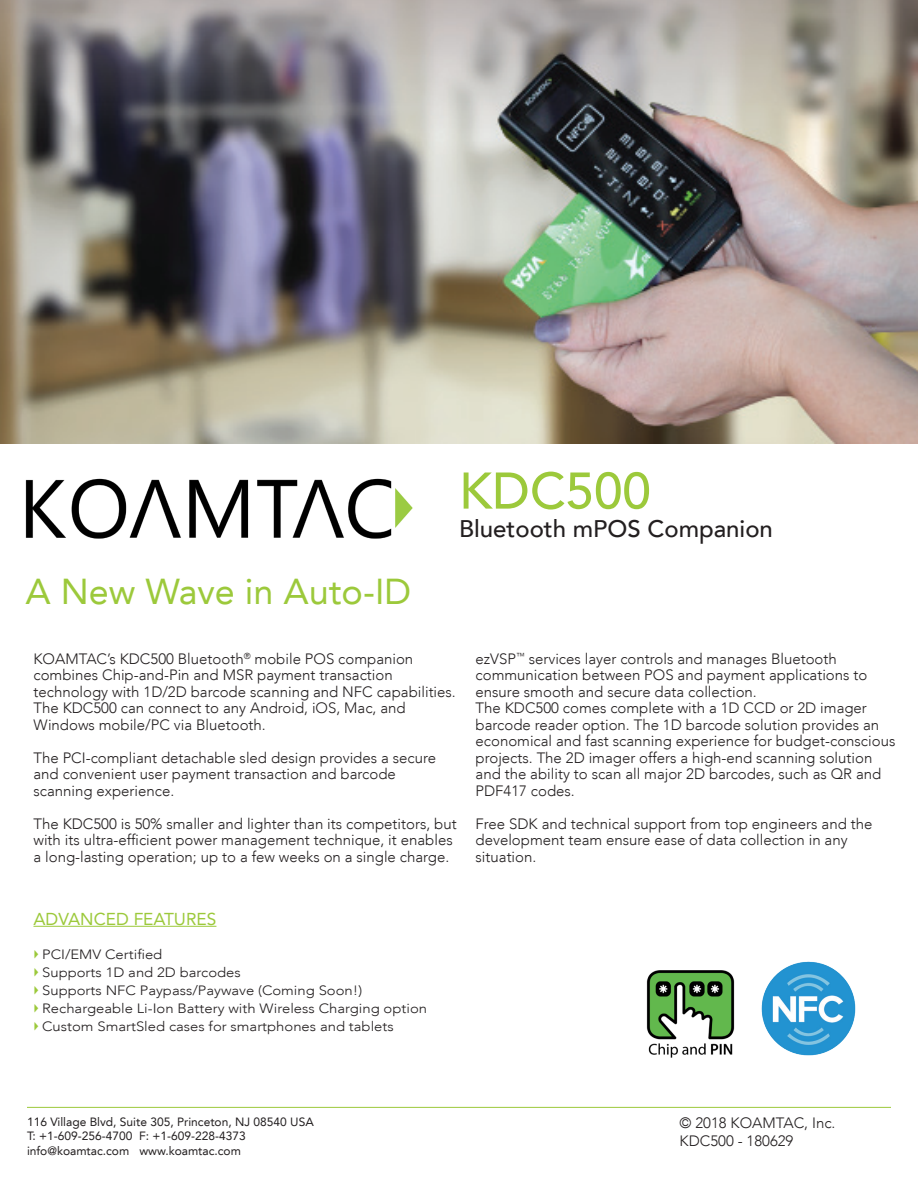
<style>
.page{position:relative;width:918px;height:1188px;background:#fff}
.page>*{position:absolute;margin:0;border:0;box-sizing:border-box;transform-origin:0 0}
.Product_Title{font:500 51px "Avenir LT";color:#9cc93b}
.t1{font:36px "Avenir LT";color:#9cc93b}
.Tagline_Subtitle{font:500 24px "Avenir LT";color:#231f20}
.Spec_Headings{font:17.25px "Avenir LT";color:#9cc93b}
.Body_Copy{font:300 15px/16.5px "Avenir LT";color:#231f20}
.line_spacing{font:300 13.5px "Avenir LT";color:#231f20;scale:1.1 1}
.t2{font:12px "Avenir LT";color:#231f20}
.s1{font-family:"KOAMTAC Triangle 2";font-weight:400;font-size:15px;color:#9cc93b}
</style>
<div class="page">
<img style="left:26px;top:478px;width:387px;height:61px">
<hr style="left:27px;top:1107px;width:864px;height:1px;background:#9cc93b">
<img style="left:0;top:0;width:918px;height:444px">
<hr style="left:33px;top:926px;width:183px;height:1px;background:#9cc93b">
<img style="left:646px;top:970px;width:89px;height:88px">
<img style="left:761px;top:961px;width:95px;height:95px">
<h2 class="t1" style="left:26px;top:571px;width:387px">A New Wave in Auto-ID</h2>
<p class="Product_Title" style="left:459px;top:461px;width:193px">KDC500</p>
<p class="Tagline_Subtitle" style="left:459px;top:515px;width:315px">Bluetooth mPOS Companion</p>
<p class="Body_Copy" style="left:33px;top:650px;width:424px">KOAMTAC’s KDC500 Bluetooth<sup>®</sup> mobile POS companion combines Chip-and-Pin and MSR payment transaction technology with 1D/2D barcode scanning and NFC capabilities.<br>The KDC500 can connect to any Android, iOS, Mac, and Windows mobile/PC via Bluetooth.</p>
<p class="Body_Copy" style="left:33px;top:749px;width:404px">The PCI-compliant detachable sled design provides a secure and convenient user payment transaction and barcode scanning experience.</p>
<p class="Body_Copy" style="left:33px;top:815px;width:425px">The KDC500 is 50% smaller and lighter than its competitors, but with its ultra-efficient power management technique, it enables a long-lasting operation; up to a few weeks on a single charge.</p>
<p class="Spec_Headings" style="left:33px;top:909px;width:184px">ADVANCED FEATURES</p>
<p class="line_spacing" style="left:33px;top:946px;width:119px"><span class="s1">•</span> PCI/EMV Certified</p>
<p class="line_spacing" style="left:33px;top:964px;width:190px"><span class="s1">•</span> Supports 1D and 2D barcodes</p>
<p class="line_spacing" style="left:33px;top:982px;width:300px"><span class="s1">•</span> Supports NFC Paypass/Paywave (Coming Soon!)</p>
<p class="line_spacing" style="left:33px;top:1000px;width:359px"><span class="s1">•</span> Rechargeable Li-Ion Battery with Wireless Charging option</p>
<p class="line_spacing" style="left:33px;top:1018px;width:329px"><span class="s1">•</span> Custom SmartSled cases for smartphones and tablets</p>
<p class="Body_Copy" style="left:476px;top:650px;width:393px">ezVSP<sup>™</sup> services layer controls and manages Bluetooth communication between POS and payment applications to ensure smooth and secure data collection.</p>
<p class="Body_Copy" style="left:476px;top:700px;width:421px">The KDC500 comes complete with a 1D CCD or 2D imager barcode reader option. The 1D barcode solution provides an economical and fast scanning experience for budget-conscious projects. The 2D imager offers a high-end scanning solution and the ability to scan all major 2D barcodes, such as QR and PDF417 codes.</p>
<p class="Body_Copy" style="left:476px;top:815px;width:398px">Free SDK and technical support from top engineers and the development team ensure ease of data collection in any situation.</p>
<p class="t2" style="left:27px;top:1115px;width:288px">116 Village Blvd, Suite 305, Princeton, NJ 08540 USA</p>
<p class="t2" style="left:27px;top:1129px;width:220px">T: +1-609-256-4700 F: +1-609-228-4373</p>
<p class="t2" style="left:27px;top:1144px;width:215px">info@koamtac.com www.koamtac.com</p>
<p class="Body_Copy" style="left:680px;top:1115px;width:157px">© 2018 KOAMTAC, Inc.</p>
<p class="Body_Copy" style="left:680px;top:1133px;width:115px">KDC500 - 180629</p>
</div>
